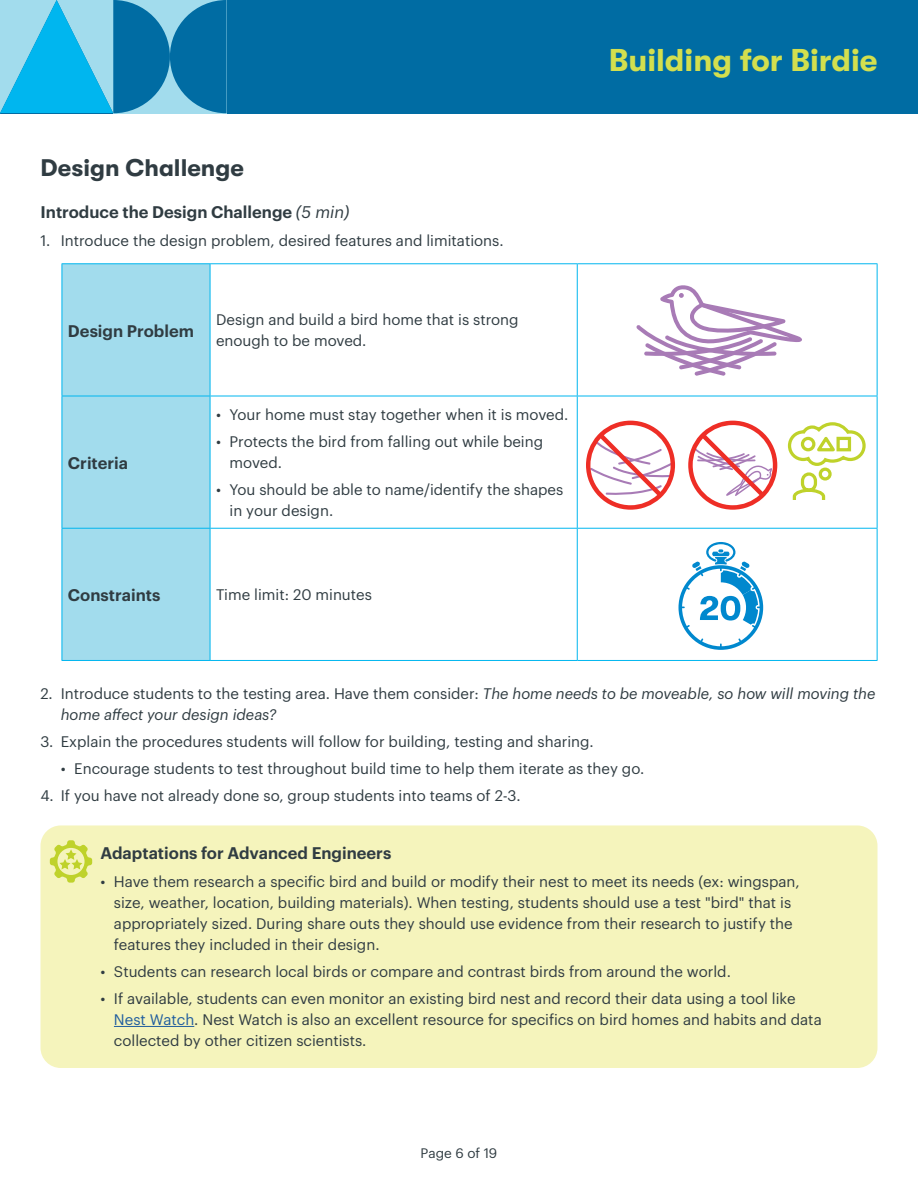
<style>
.page{position:relative;width:918px;height:1188px;background:#fff}
.page>*{position:absolute;margin:0;border:0;box-sizing:border-box;transform-origin:0 0}
.t1{font:700 31.5px "GT Walsheim";color:#d3df4e}
.t2{font:700 24px "GT Walsheim";color:#303c42}
.t3{font:600 16.5px "Graphik";color:#303c42}
.t4{font:15px/21px "Graphik";color:#303c42}
.t5{font:italic 15px/21px "Graphik";color:#303c42}
.t6{font:13.5px "Graphik";color:#303c42}
.s1{font-weight:400;font-style:italic}
.s2{font-style:normal}
.s3{color:#215e9e}
</style>
<div class="page">
<div style="left:63px;top:264px;width:147px;height:396px;background:#a2dced"></div>
<hr style="left:210px;top:263px;width:367px;height:1px;background:#00b6ef">
<hr style="left:577px;top:263px;width:301px;height:1px;background:#00b6ef">
<hr style="left:577px;top:264px;width:1px;height:132px;background:#00b6ef">
<hr style="left:877px;top:264px;width:1px;height:132px;background:#00b6ef">
<hr style="left:210px;top:396px;width:367px;height:1px;background:#00b6ef">
<hr style="left:577px;top:396px;width:301px;height:1px;background:#00b6ef">
<hr style="left:577px;top:396px;width:1px;height:132px;background:#00b6ef">
<hr style="left:877px;top:396px;width:1px;height:132px;background:#00b6ef">
<hr style="left:210px;top:528px;width:367px;height:1px;background:#00b6ef">
<hr style="left:210px;top:660px;width:367px;height:1px;background:#00b6ef">
<hr style="left:577px;top:528px;width:301px;height:1px;background:#00b6ef">
<hr style="left:577px;top:529px;width:1px;height:131px;background:#00b6ef">
<hr style="left:877px;top:529px;width:1px;height:131px;background:#00b6ef">
<hr style="left:577px;top:660px;width:301px;height:1px;background:#00b6ef">
<hr style="left:62px;top:263px;width:148px;height:1px;background:#00b6ef">
<hr style="left:62px;top:264px;width:1px;height:132px;background:#00b6ef">
<hr style="left:210px;top:264px;width:1px;height:132px;background:#00b6ef">
<hr style="left:62px;top:396px;width:148px;height:1px;background:#00b6ef">
<hr style="left:62px;top:396px;width:1px;height:132px;background:#00b6ef">
<hr style="left:210px;top:396px;width:1px;height:132px;background:#00b6ef">
<hr style="left:62px;top:528px;width:148px;height:1px;background:#00b6ef">
<hr style="left:62px;top:529px;width:1px;height:131px;background:#00b6ef">
<hr style="left:210px;top:529px;width:1px;height:131px;background:#00b6ef">
<hr style="left:62px;top:660px;width:148px;height:1px;background:#00b6ef">
<div style="left:0;top:0;width:918px;height:113px;background:#006ca3"></div>
<svg style="left:0;top:0;width:227px;height:113px"></svg>
<svg style="left:679px;top:542px;width:84px;height:108px"></svg>
<svg style="left:787px;top:422px;width:79px;height:78px"></svg>
<svg style="left:636px;top:285px;width:166px;height:91px"></svg>
<div style="left:40px;top:825px;width:838px;height:243px;background:#f5f4bc;border-radius:20px"></div>
<hr style="left:114px;top:1026px;width:80px;height:1px;background:#215e9e">
<svg style="left:50px;top:840px;width:42px;height:43px"></svg>
<svg style="left:688px;top:421px;width:89px;height:89px"></svg>
<svg style="left:586px;top:421px;width:89px;height:89px"></svg>
<h2 class="t2" style="left:40px;top:154px;width:205px">Design Challenge</h2>
<p class="t3" style="left:40px;top:199px;width:311px">Introduce the Design Challenge <span class="s1">(5 min)</span></p>
<p class="t4" style="left:40px;top:229px;width:465px">1. Introduce the design problem, desired features and limitations.</p>
<p class="t3" style="left:68px;top:318px;width:128px">Design Problem</p>
<p class="t4" style="left:216px;top:308px;width:304px">Design and build a bird home that is strong enough to be moved.</p>
<p class="t3" style="left:68px;top:450px;width:62px">Criteria</p>
<p class="t4" style="left:216px;top:403px;width:354px">• Your home must stay together when it is moved.</p>
<p class="t4" style="left:230px;top:430px;width:315px;text-indent:-14px">• Protects the bird from falling out while being moved.</p>
<p class="t4" style="left:230px;top:478px;width:335px;text-indent:-14px">• You should be able to name/identify the shapes in your design.</p>
<p class="t3" style="left:68px;top:582px;width:94px">Constraints</p>
<p class="t4" style="left:216px;top:583px;width:157px">Time limit: 20 minutes</p>
<h1 class="t1" style="left:609px;top:43px;width:270px">Building for Birdie</h1>
<p class="t5" style="left:61px;top:682px;width:816px;text-indent:-20px"><span class="s2">2. Introduce students to the testing area. Have them consider:</span> The home needs to be moveable, so how will moving the home affect your design ideas?</p>
<p class="t4" style="left:40px;top:730px;width:555px">3. Explain the procedures students will follow for building, testing and sharing.</p>
<p class="t4" style="left:61px;top:757px;width:585px">• Encourage students to test throughout build time to help them iterate as they go.</p>
<p class="t4" style="left:40px;top:784px;width:482px">4. If you have not already done so, group students into teams of 2-3.</p>
<p class="t3" style="left:100px;top:841px;width:292px">Adaptations for Advanced Engineers</p>
<p class="t4" style="left:114px;top:870px;width:687px;text-indent:-14px">• Have them research a specific bird and build or modify their nest to meet its needs (ex: wingspan, size, weather, location, building materials). When testing, students should use a test "bird" that is appropriately sized. During share outs they should use evidence from their research to justify the features they included in their design.</p>
<p class="t4" style="left:100px;top:960px;width:632px">• Students can research local birds or compare and contrast birds from around the world.</p>
<p class="t4" style="left:114px;top:987px;width:709px;text-indent:-14px">• If available, students can even monitor an existing bird nest and record their data using a tool like<br><span class="s3">Nest Watch</span>. Nest Watch is also an excellent resource for specifics on bird homes and habits and data collected by other citizen scientists.</p>
<p class="t6" style="left:421px;top:1143px;width:78px">Page 6 of 19</p>
</div>
